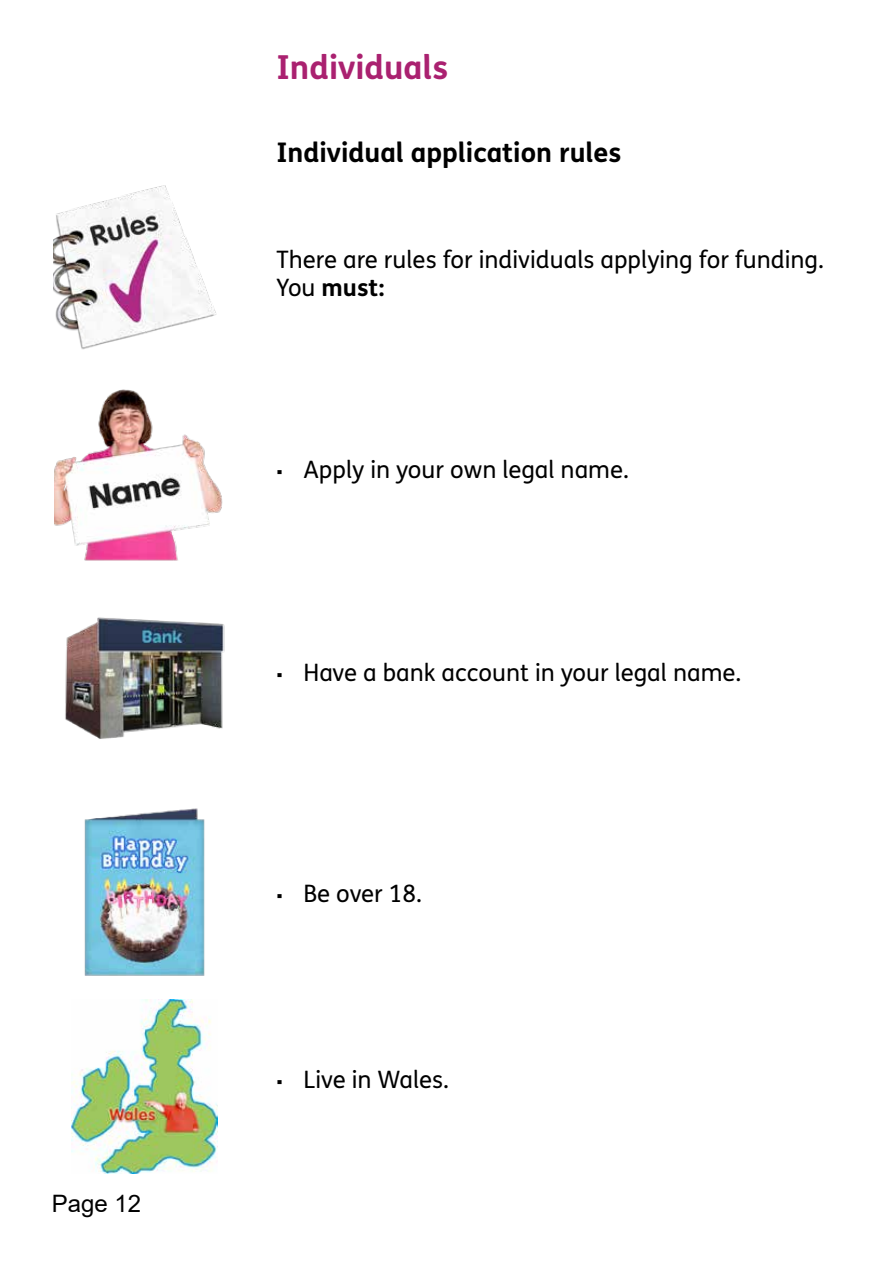
<style>
.page{position:relative;width:893px;height:1263px;background:#fff}
.page>*{position:absolute;margin:0;border:0;box-sizing:border-box;transform-origin:0 0}
.t1{font:700 33px "FS Me Pro";color:#aa2170}
.t2{font:700 27px "FS Me Pro";color:#000}
.t3{font:24px/28.8px "FS Me Pro";color:#000}
.t4{font:24px "Arial";color:#000}
.s1{font-weight:700}
.s2{font-family:"Verdana";font-size:18px}
</style>
<div class="page">
<img style="left:54px;top:389px;width:169px;height:172px">
<img style="left:65px;top:617px;width:160px;height:122px">
<img style="left:53px;top:185px;width:164px;height:165px">
<img style="left:84px;top:808px;width:121px;height:168px">
<img style="left:72px;top:999px;width:146px;height:174px">
<p class="t4" style="left:52px;top:1187px;width:91px">Page 12</p>
<h1 class="t1" style="left:276px;top:42px;width:173px">Individuals</h1>
<h2 class="t2" style="left:276px;top:132px;width:347px">Individual application rules</h2>
<p class="t3" style="left:276px;top:244px;width:549px">There are rules for individuals applying for funding.<br>You <span class="s1">must:</span></p>
<p class="t3" style="left:276px;top:455px;width:354px"><span class="s2">▪</span> Apply in your own legal name.</p>
<p class="t3" style="left:276px;top:658px;width:466px"><span class="s2">▪</span> Have a bank account in your legal name.</p>
<p class="t3" style="left:276px;top:878px;width:147px"><span class="s2">▪</span> Be over 18.</p>
<p class="t3" style="left:276px;top:1064px;width:174px"><span class="s2">▪</span> Live in Wales.</p>
</div>
